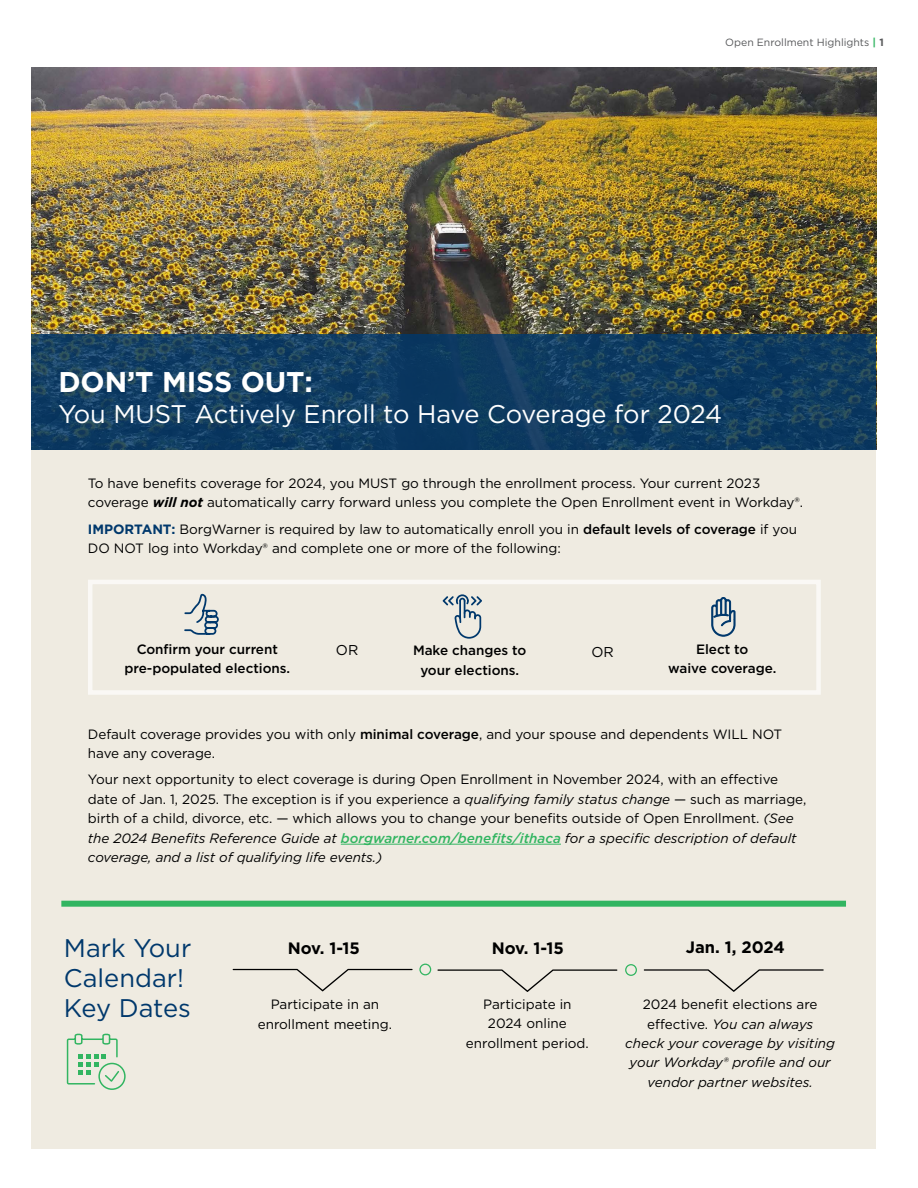
<style>
.page{position:relative;width:918px;height:1188px;background:#fff}
.page>*{position:absolute;margin:0;border:0;box-sizing:border-box;transform-origin:0 0}
.t1{font:700 28.5px "Gotham";letter-spacing:-.005em;color:#fff}
.t2{font:25.5px "Gotham";letter-spacing:-.005em;color:#fff}
.t3{font:25.5px/30px "Gotham";color:#00386c}
.t4{font:700 16.5px "Gotham";color:#000}
.t5{font:14.25px "Gotham";color:#000}
.t6{font:13.5px/19.5px "Gotham";letter-spacing:-.005em;color:#000}
.t7{font:italic 13.5px/19.5px "Gotham";color:#000;text-align:center}
.t8{font:500 13.5px/19.5px "Gotham";letter-spacing:-.005em;color:#000;text-align:center}
.t9{font:10.5px "Gotham";color:#58595b}
.s1{font-weight:700;color:#32b561}
.s2{font-weight:700}
.s3{font-weight:700;font-style:italic}
.s4{font-weight:700;color:#00386c}
.s5{font-weight:500}
.s6{font-style:italic}
.s7{font-weight:500;font-style:italic;color:#32b561}
.s8{font-style:normal}
</style>
<div class="page">
<div style="left:32px;top:68px;width:844px;height:1081px;background:#efebe1"></div>
<svg style="left:66px;top:1034px;width:60px;height:56px"></svg>
<div style="left:88px;top:580px;width:733px;height:115px;border:4px solid #fff"></div>
<svg style="left:711px;top:597px;width:25px;height:40px"></svg>
<svg style="left:184px;top:593px;width:35px;height:42px"></svg>
<svg style="left:419px;top:964px;width:12px;height:11px"></svg>
<svg style="left:233px;top:969px;width:180px;height:22px"></svg>
<svg style="left:625px;top:964px;width:12px;height:12px"></svg>
<svg style="left:644px;top:969px;width:180px;height:23px"></svg>
<svg style="left:437px;top:969px;width:180px;height:23px"></svg>
<img style="left:32px;top:68px;width:844px;height:266px">
<div style="left:61px;top:901px;width:785px;height:6px;background:#32b561"></div>
<svg style="left:32px;top:334px;width:844px;height:115px;background:#113d61"></svg>
<hr style="left:341px;top:844px;width:220px;height:1px;background:#32b561">
<svg style="left:443px;top:594px;width:39px;height:45px"></svg>
<p class="t9" style="left:725px;top:35px;width:160px">Open Enrollment Highlights <span class="s1">|</span> <span class="s2">1</span></p>
<h1 class="t1" style="left:58px;top:363px;width:256px">DON’T MISS OUT:</h1>
<h2 class="t2" style="left:58px;top:398px;width:665px">You MUST Actively Enroll to Have Coverage for 2024</h2>
<p class="t6" style="left:88px;top:473px;width:717px">To have benefits coverage for 2024, you MUST go through the enrollment process. Your current 2023 coverage <span class="s3">will not</span> automatically carry forward unless you complete the Open Enrollment event in Workday®.</p>
<p class="t6" style="left:88px;top:519px;width:711px"><span class="s4">IMPORTANT:</span> BorgWarner is required by law to automatically enroll you in <span class="s5">default levels of coverage</span> if you<br>DO NOT log into Workday® and complete one or more of the following:</p>
<p class="t8" style="left:124px;top:639px;width:167px">Confirm your current pre-populated elections.</p>
<p class="t8" style="left:413px;top:640px;width:115px">Make changes to your elections.</p>
<p class="t8" style="left:668px;top:639px;width:110px">Elect to<br>waive coverage.</p>
<p class="t5" style="left:336px;top:641px;width:24px">OR</p>
<p class="t5" style="left:591px;top:643px;width:24px">OR</p>
<p class="t6" style="left:88px;top:724px;width:696px">Default coverage provides you with only <span class="s5">minimal coverage</span>, and your spouse and dependents WILL NOT have any coverage.</p>
<p class="t6" style="left:88px;top:769px;width:720px">Your next opportunity to elect coverage is during Open Enrollment in November 2024, with an effective date of Jan. 1, 2025. The exception is if you experience a <span class="s6">qualifying family status change</span> — such as marriage, birth of a child, divorce, etc. — which allows you to change your benefits outside of Open Enrollment. <span class="s6">(See the 2024 Benefits Reference Guide at</span> <span class="s7">borgwarner.com/benefits/ithaca</span> <span class="s6">for a specific description of default coverage, and a list of qualifying life events.)</span></p>
<h2 class="t3" style="left:64px;top:932px;width:129px">Mark Your</h2>
<p class="t4" style="left:288px;top:937px;width:74px">Nov. 1-15</p>
<p class="t4" style="left:492px;top:938px;width:74px">Nov. 1-15</p>
<h2 class="t3" style="left:64px;top:962px;width:129px">Calendar!<br>Key Dates</h2>
<p class="t4" style="left:686px;top:937px;width:101px">Jan. 1, 2024</p>
<p class="t6" style="left:258px;top:994px;width:136px;text-align:center">Participate in an enrollment meeting.</p>
<p class="t6" style="left:466px;top:994px;width:124px;text-align:center">Participate in<br>2024 online enrollment period.</p>
<p class="t7" style="left:625px;top:994px;width:211px"><span class="s8">2024 benefit elections are effective.</span> You can always<br>check your coverage by visiting your Workday® profile and our vendor partner websites.</p>
</div>
